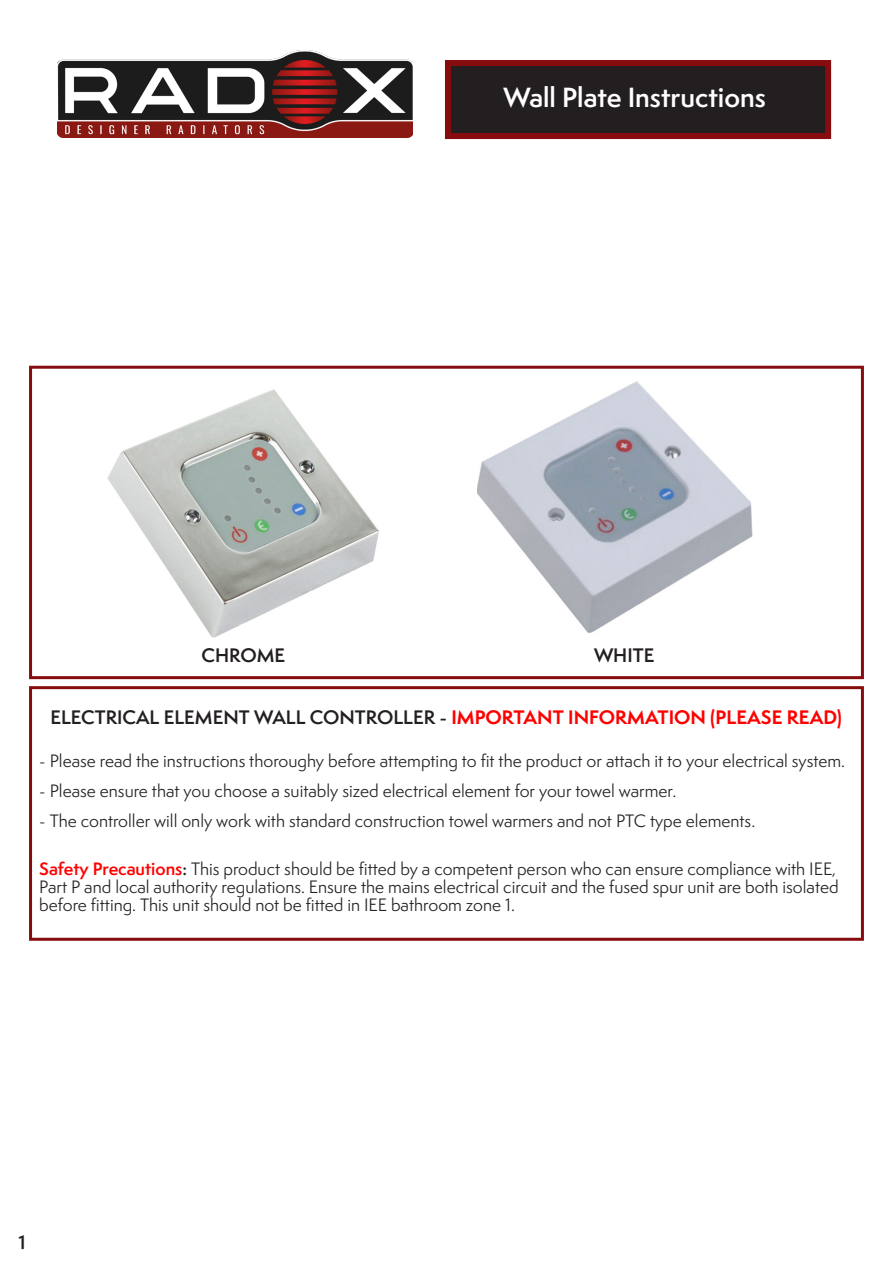
<style>
.page{position:relative;width:893px;height:1263px;background:#fff}
.page>*{position:absolute;margin:0;border:0;box-sizing:border-box;transform-origin:0 0}
.t1{font:600 25.5px "Semplicita Pro";color:#fff}
.t2{font:600 18px "Semplicita Pro";color:#231f20}
.t3{font:16.5px/18px "Semplicita Pro";color:#231f20}
.s1{font-weight:700;color:#f00}
.s2{font-weight:600;color:#f00}
.s3{font-weight:600}
</style>
<div class="page">
<div style="left:29px;top:686px;width:835px;height:255px;background:#fff;border:3px solid #860c0f"></div>
<div style="left:29px;top:366px;width:835px;height:313px;background:#fff;border:3px solid #860c0f"></div>
<img style="left:57px;top:49px;width:356px;height:88px">
<div style="left:448px;top:63px;width:380px;height:73px;background:#231f20"></div>
<div style="left:445px;top:60px;width:386px;height:79px;border:6px solid #860c0f"></div>
<img style="left:107px;top:389px;width:272px;height:249px">
<img style="left:478px;top:381px;width:275px;height:252px">
<p class="t1" style="left:503px;top:79px;width:264px">Wall Plate Instructions</p>
<p class="t2" style="left:201px;top:642px;width:85px">CHROME</p>
<p class="t2" style="left:594px;top:642px;width:62px">WHITE</p>
<p class="t2" style="left:50px;top:704px;width:793px">ELECTRICAL ELEMENT WALL CONTROLLER - <span class="s1">IMPORTANT INFORMATION (PLEASE READ)</span></p>
<p class="t3" style="left:39px;top:752px;width:807px">- Please read the instructions thoroughy before attempting to fit the product or attach it to your electrical system.</p>
<p class="t3" style="left:39px;top:782px;width:638px">- Please ensure that you choose a suitably sized electrical element for your towel warmer.</p>
<p class="t3" style="left:39px;top:812px;width:717px">- The controller will only work with standard construction towel warmers and not PTC type elements.</p>
<p class="t3" style="left:39px;top:860px;width:801px"><span class="s2">Safety Precautions</span><span class="s3">:</span> This product should be fitted by a competent person who can ensure compliance with IEE,<br>Part P and local authority regulations. Ensure the mains electrical circuit and the fused spur unit are both isolated before fitting. This unit should not be fitted in IEE bathroom zone 1.</p>
<p class="t2" style="left:19px;top:1229px;width:9px">1</p>
</div>
